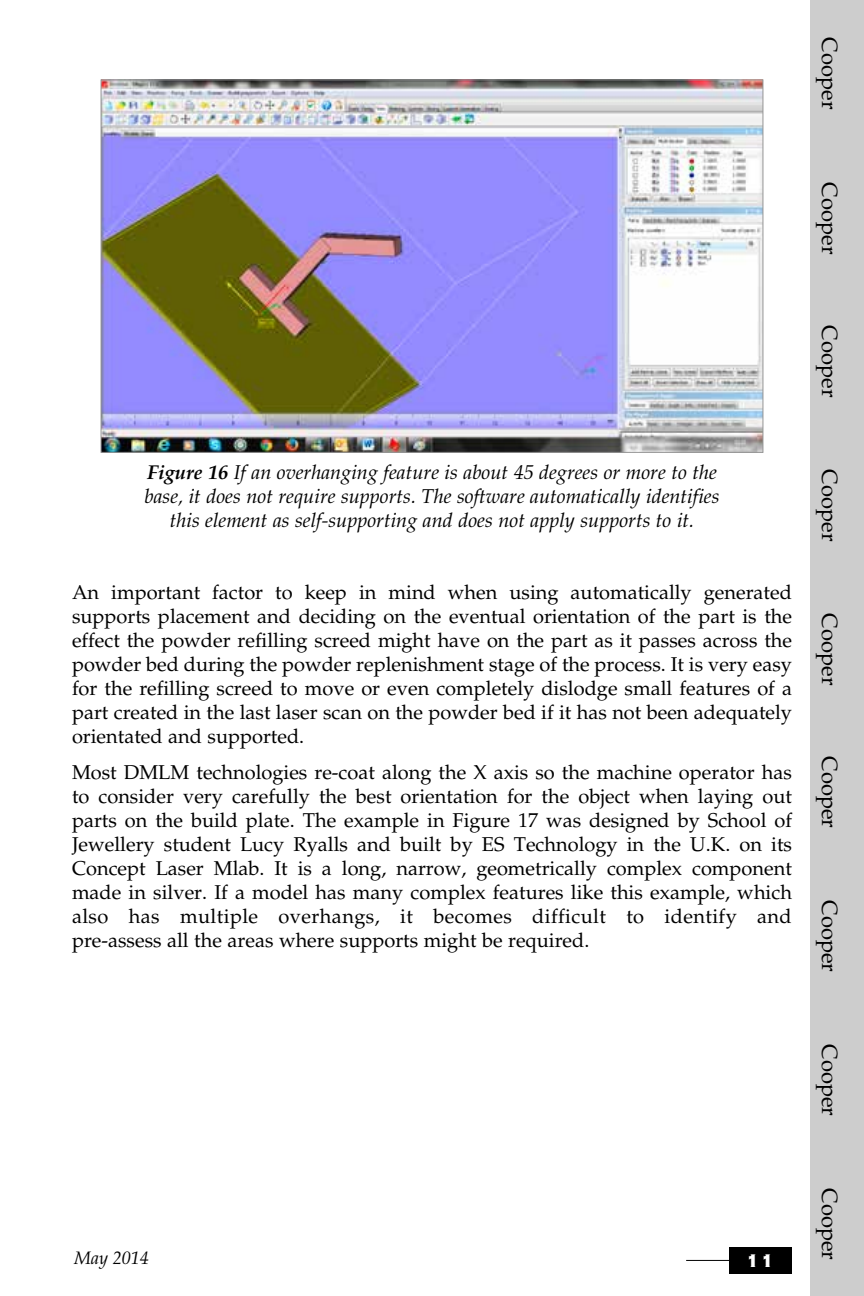
<style>
.page{position:relative;width:864px;height:1296px;background:#fff}
.page>*{position:absolute;margin:0;border:0;box-sizing:border-box;transform-origin:0 0}
.t1{font:24px "Copperplate Gothic Std 33 BC";color:#fff}
.t2{font:22px "Palatino LT Std";color:#000}
.t3{font:20px/24px "Palatino LT Std";color:#000;text-align:justify}
.t4{font:italic 20px/24px "Palatino LT Std";color:#000;text-align:center}
.t5{font:italic 18px "Palatino LT Std";color:#000}
.s1{font-weight:700}
</style>
<div class="page">
<hr style="left:686px;top:1260px;width:104px;height:1px;background:#000">
<div style="left:729px;top:1247px;width:63px;height:27px;background:#000"></div>
<div style="left:810px;top:720px;width:54px;height:144px;background:#cdcdcd"></div>
<div style="left:810px;top:864px;width:54px;height:144px;background:#cdcdcd"></div>
<div style="left:810px;top:1008px;width:54px;height:144px;background:#cdcdcd"></div>
<div style="left:810px;top:1152px;width:54px;height:144px;background:#cdcdcd"></div>
<div style="left:810px;top:577px;width:54px;height:144px;background:#cdcdcd"></div>
<div style="left:810px;top:433px;width:54px;height:144px;background:#cdcdcd"></div>
<div style="left:810px;top:289px;width:54px;height:144px;background:#cdcdcd"></div>
<div style="left:810px;top:146px;width:54px;height:144px;background:#cdcdcd"></div>
<div style="left:810px;top:0;width:54px;height:147px;background:#cdcdcd"></div>
<img style="left:103px;top:81px;width:658px;height:370px">
<p class="t2" style="left:842px;top:37px;width:74px;rotate:90deg">Cooper</p>
<p class="t2" style="left:842px;top:182px;width:74px;rotate:90deg">Cooper</p>
<p class="t2" style="left:842px;top:325px;width:74px;rotate:90deg">Cooper</p>
<p class="t4" style="left:144px;top:461px;width:577px"><span class="s1">Figure 16</span> If an overhanging feature is about 45 degrees or more to the base, it does not require supports. The software automatically identifies this element as self-supporting and does not apply supports to it.</p>
<p class="t3" style="left:72px;top:581px;width:722px">An important factor to keep in mind when using automatically generated supports placement and deciding on the eventual orientation of the part is the effect the powder refilling screed might have on the part as it passes across the powder bed during the powder replenishment stage of the process. It is very easy for the refilling screed to move or even completely dislodge small features of a part created in the last laser scan on the powder bed if it has not been adequately orientated and supported.</p>
<p class="t3" style="left:72px;top:761px;width:722px">Most DMLM technologies re-coat along the X axis so the machine operator has to consider very carefully the best orientation for the object when laying out parts on the build plate. The example in Figure 17 was designed by School of Jewellery student Lucy Ryalls and built by ES Technology in the U.K. on its Concept Laser Mlab. It is a long, narrow, geometrically complex component made in silver. If a model has many complex features like this example, which also has multiple overhangs, it becomes difficult to identify and pre-assess all the areas where supports might be required.</p>
<p class="t2" style="left:842px;top:469px;width:74px;rotate:90deg">Cooper</p>
<p class="t2" style="left:842px;top:613px;width:74px;rotate:90deg">Cooper</p>
<p class="t2" style="left:842px;top:756px;width:74px;rotate:90deg">Cooper</p>
<p class="t2" style="left:842px;top:900px;width:74px;rotate:90deg">Cooper</p>
<p class="t2" style="left:842px;top:1044px;width:74px;rotate:90deg">Cooper</p>
<p class="t5" style="left:74px;top:1247px;width:76px">May 2014</p>
<p class="t1" style="left:746px;top:1249px;width:31px">11</p>
<p class="t2" style="left:842px;top:1188px;width:74px;rotate:90deg">Cooper</p>
</div>
